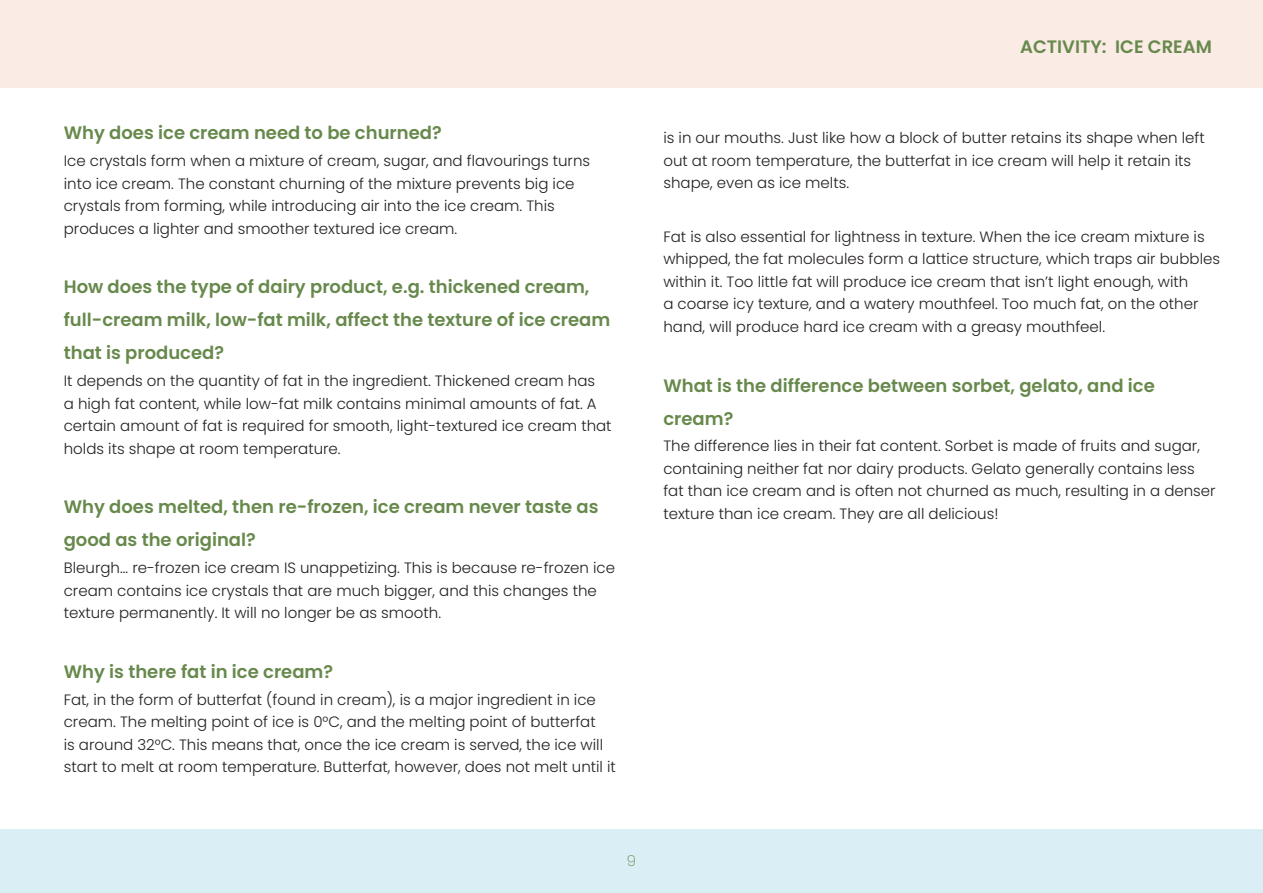
<style>
.page{position:relative;width:1263px;height:893px;background:#fff}
.page>*{position:absolute;margin:0;border:0;box-sizing:border-box;transform-origin:0 0}
.t1{font:600 18px/33px "Poppins";color:#67894c}
.t2{font:300 15px/22.5px "Poppins";color:#231f20}
.t3{font:200 15px "Poppins";color:#67894c}
</style>
<div class="page">
<div style="left:0;top:829px;width:1263px;height:64px;background:#daeef6"></div>
<div style="left:0;top:0;width:1263px;height:87px;background:#faebe5"></div>
<p class="t1" style="left:64px;top:117px;width:379px">Why does ice cream need to be churned?</p>
<p class="t2" style="left:64px;top:150px;width:528px">Ice crystals form when a mixture of cream, sugar, and flavourings turns into ice cream. The constant churning of the mixture prevents big ice crystals from forming, while introducing air into the ice cream. This produces a lighter and smoother textured ice cream.</p>
<p class="t1" style="left:64px;top:271px;width:548px">How does the type of dairy product, e.g. thickened cream, full-cream milk, low-fat milk, affect the texture of ice cream that is produced?</p>
<p class="t2" style="left:64px;top:370px;width:549px">It depends on the quantity of fat in the ingredient. Thickened cream has<br>a high fat content, while low-fat milk contains minimal amounts of fat. A certain amount of fat is required for smooth, light-textured ice cream that holds its shape at room temperature.</p>
<p class="t1" style="left:64px;top:491px;width:536px">Why does melted, then re-frozen, ice cream never taste as good as the original?</p>
<p class="t2" style="left:64px;top:557px;width:553px">Bleurgh... re-frozen ice cream IS unappetizing. This is because re-frozen ice cream contains ice crystals that are much bigger, and this changes the texture permanently. It will no longer be as smooth.</p>
<p class="t1" style="left:64px;top:655px;width:271px">Why is there fat in ice cream?</p>
<p class="t2" style="left:64px;top:688px;width:554px">Fat, in the form of butterfat (found in cream), is a major ingredient in ice cream. The melting point of ice is 0°C, and the melting point of butterfat<br>is around 32°C. This means that, once the ice cream is served, the ice will start to melt at room temperature. Butterfat, however, does not melt until it</p>
<p class="t1" style="left:1020px;top:30px;width:193px">ACTIVITY: ICE CREAM</p>
<p class="t2" style="left:663px;top:127px;width:543px">is in our mouths. Just like how a block of butter retains its shape when left out at room temperature, the butterfat in ice cream will help it retain its shape, even as ice melts.</p>
<p class="t2" style="left:663px;top:225px;width:558px">Fat is also essential for lightness in texture. When the ice cream mixture is whipped, the fat molecules form a lattice structure, which traps air bubbles within it. Too little fat will produce ice cream that isn’t light enough, with<br>a coarse icy texture, and a watery mouthfeel. Too much fat, on the other hand, will produce hard ice cream with a greasy mouthfeel.</p>
<p class="t1" style="left:663px;top:369px;width:493px">What is the difference between sorbet, gelato, and ice cream?</p>
<p class="t2" style="left:663px;top:435px;width:554px">The difference lies in their fat content. Sorbet is made of fruits and sugar, containing neither fat nor dairy products. Gelato generally contains less fat than ice cream and is often not churned as much, resulting in a denser texture than ice cream. They are all delicious!</p>
<p class="t3" style="left:627px;top:852px;width:11px">9</p>
</div>
